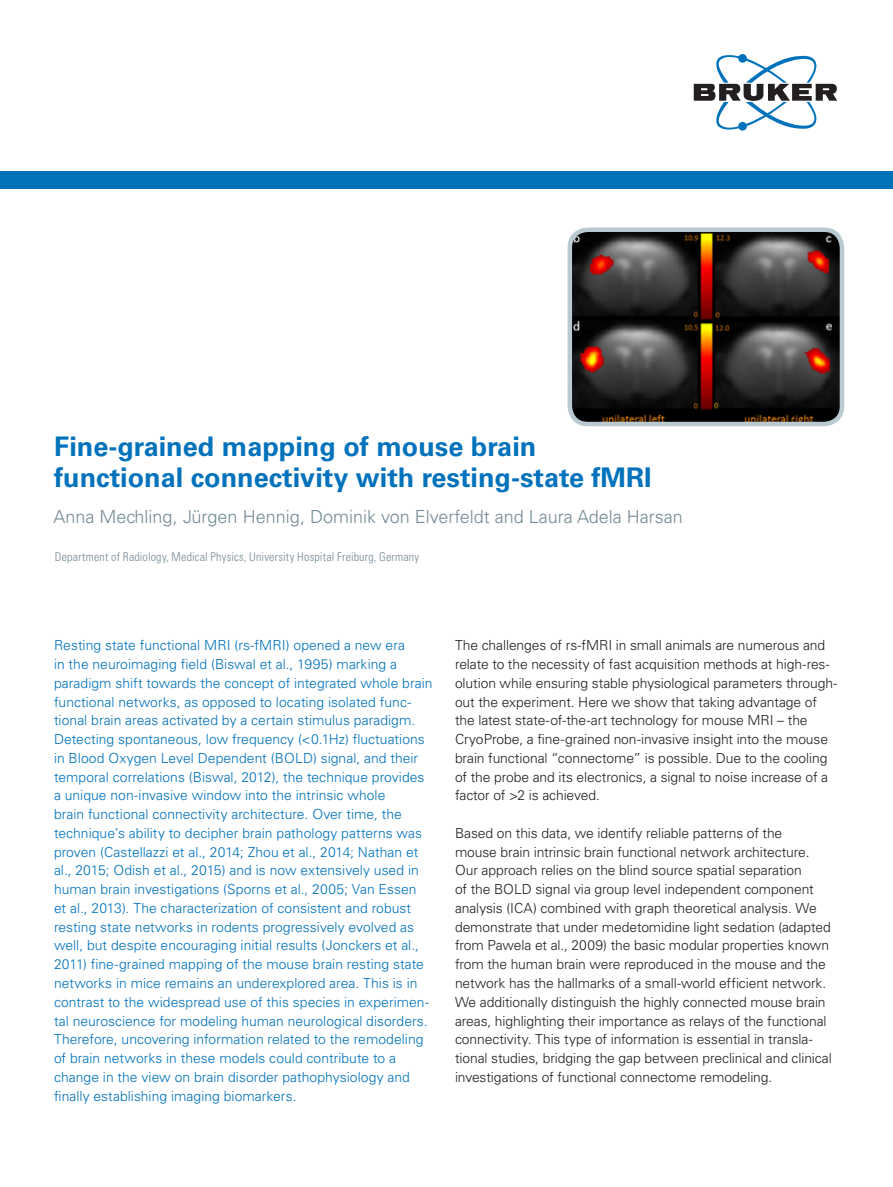
<style>
.page{position:relative;width:893px;height:1187px;background:#fff}
.page>*{position:absolute;margin:0;border:0;box-sizing:border-box;transform-origin:0 0}
.application_headline{font:700 27px/31.5px "Univers LT Std";color:#0072bc}
.application_author{font:300 18px "Univers LT Std";color:#738a95}
.application_intro{font:300 13.8px/18.8px "Univers LT Std";color:#0072bc}
.application_body{font:300 13.8px/18.8px "Univers LT Std";letter-spacing:-.01em;color:#231f20}
.application_author-2{font:300 condensed 12px "Univers LT Std";letter-spacing:.015em;color:#738a95}
</style>
<div class="page">
<div style="left:0;top:171px;width:893px;height:17px;background:#0072bc"></div>
<svg style="left:694px;top:54px;width:143px;height:77px"></svg>
<img style="left:570px;top:232px;width:269px;height:192px">
<div style="left:568px;top:227px;width:276px;height:199px;border:4px solid #bacad2;border-radius:18px"></div>
<p class="application_headline" style="left:54px;top:430px;width:599px">Fine-grained mapping of mouse brain functional connectivity with resting-state fMRI</p>
<p class="application_author" style="left:53px;top:506px;width:631px">Anna Mechling, Jürgen Hennig, Dominik von Elverfeldt and Laura Adela Harsan</p>
<p class="application_author-2" style="left:55px;top:549px;width:366px">Department of Radiology, Medical Physics, University Hospital Freiburg, Germany</p>
<p class="application_intro" style="left:54px;top:636px;width:380px">Resting state functional MRI (rs-fMRI) opened a new era<br>in the neuroimaging field (Biswal et al., 1995) marking a paradigm shift towards the concept of integrated whole brain functional networks, as opposed to locating isolated func&shy;tional brain areas activated by a certain stimulus paradigm.<br>Detecting spontaneous, low frequency (&lt;0.1Hz) fluctuations in Blood Oxygen Level Dependent (BOLD) signal, and their temporal correlations (Biswal, 2012), the technique provides a unique non-invasive window into the intrinsic whole<br>brain functional connectivity architecture. Over time, the technique’s ability to decipher brain pathology patterns was proven (Castellazzi et al., 2014; Zhou et al., 2014; Nathan et al., 2015; Odish et al., 2015) and is now extensively used in human brain investigations (Sporns et al., 2005; Van Essen<br>et al., 2013). The characterization of consistent and robust resting state networks in rodents progressively evolved as well, but despite encouraging initial results (Jonckers et al., 2011) fine-grained mapping of the mouse brain resting state networks in mice remains an underexplored area. This is in contrast to the widespread use of this species in experimen&shy;tal neuroscience for modeling human neurological disorders.<br>Therefore, uncovering information related to the remodeling of brain networks in these models could contribute to a change in the view on brain disorder pathophysiology and finally establishing imaging biomarkers.</p>
<p class="application_body" style="left:455px;top:636px;width:384px">The challenges of rs-fMRI in small animals are numerous and relate to the necessity of fast acquisition methods at high-res&shy;olution while ensuring stable physiological parameters through&shy;out the experiment. Here we show that taking advantage of the latest state-of-the-art technology for mouse MRI – the CryoProbe, a fine-grained non-invasive insight into the mouse brain functional “connectome” is possible. Due to the cooling of the probe and its electronics, a signal to noise increase of a factor of &gt;2 is achieved.</p>
<p class="application_body" style="left:455px;top:823px;width:378px">Based on this data, we identify reliable patterns of the<br>mouse brain intrinsic brain functional network architecture.<br>Our approach relies on the blind source spatial separation<br>of the BOLD signal via group level independent component analysis (ICA) combined with graph theoretical analysis. We demonstrate that under medetomidine light sedation (adapted from Pawela et al., 2009) the basic modular properties known from the human brain were reproduced in the mouse and the network has the hallmarks of a small-world efficient network.<br>We additionally distinguish the highly connected mouse brain areas, highlighting their importance as relays of the functional connectivity. This type of information is essential in transla&shy;tional studies, bridging the gap between preclinical and clinical investigations of functional connectome remodeling.</p>
</div>
